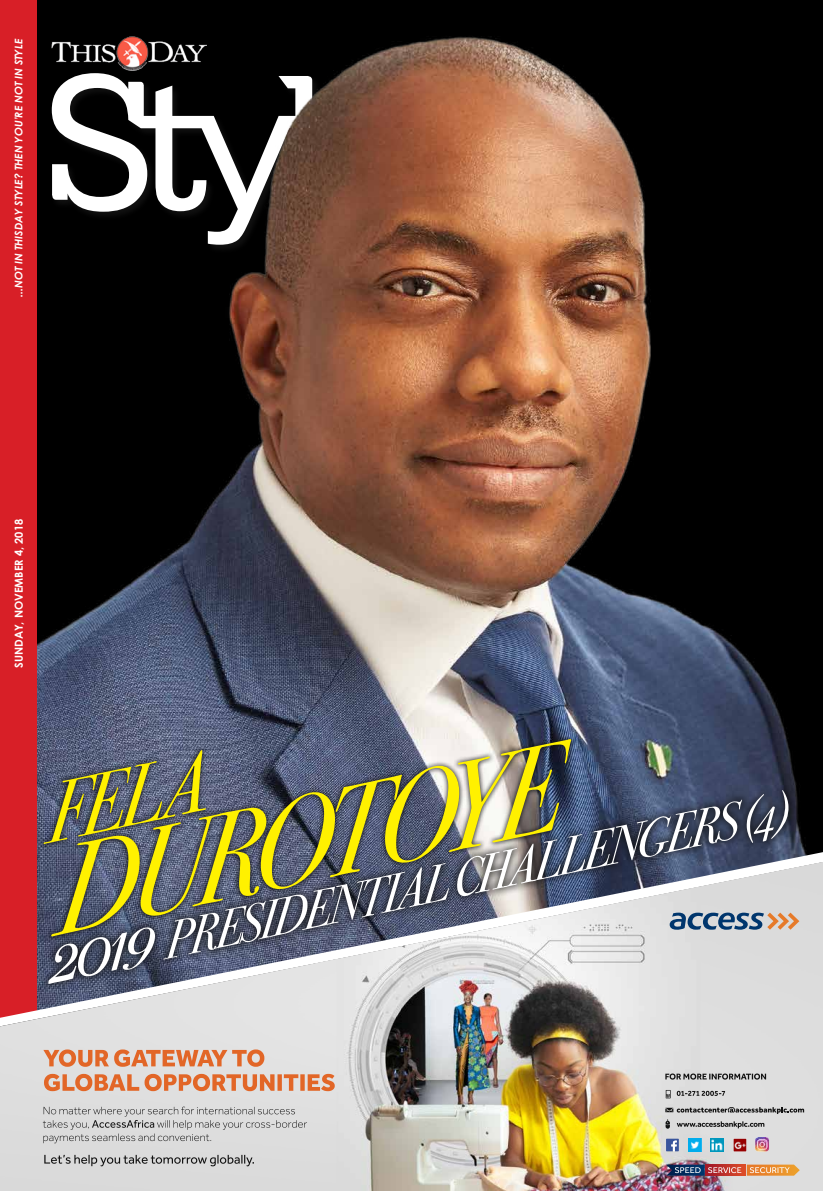
<style>
.page{position:relative;width:823px;height:1191px;background:#fff}
.page>*{position:absolute;margin:0;border:0;box-sizing:border-box;transform-origin:0 0}
.t1{font:italic 123px "Bodoni Svty Two OSITCTT Book It";color:#fff100;scale:.93 1}
.t2{font:italic 82.9px "Bodoni Svty Two OSITCTT Book It";color:#fff100;scale:.93 1}
.t3{font:italic 51.5px "Bodoni Svty Two OSITCTT Book It";color:#fff;scale:.93 1}
.t4{font:700 11px "Century Gothic";color:#fff}
.t5{font:italic 700 10.5px "Century Gothic";color:#fff}
.s1{font-size:81.2px}
</style>
<div class="page">
<img style="left:37px;top:2px;width:785px;height:850px">
<div style="left:0;top:0;width:37px;height:1035px;background:#d81f27"></div>
<img style="left:52px;top:36px;width:155px;height:35px">
<div style="left:39px;top:781px;width:758px;height:211px;background:#121212;opacity:.85"></div>
<div style="left:38px;top:733px;width:538px;height:209px;background:#121212;opacity:.92"></div>
<svg style="left:37px;top:852px;width:785px;height:10px;background:#4c5266"></svg>
<svg style="left:37px;top:862px;width:650px;height:97px;background:#444a5d"></svg>
<div style="left:687px;top:862px;width:135px;height:329px;background:#ddd"></div>
<img style="left:315px;top:886px;width:384px;height:305px">
<img style="left:0;top:959px;width:336px;height:232px">
<img style="left:679px;top:1134px;width:56px;height:57px">
<svg style="left:665px;top:1164px;width:134px;height:11px"></svg>
<svg style="left:665px;top:1090px;width:5px;height:8px"></svg>
<svg style="left:676px;top:1090px;width:48px;height:6px"></svg>
<svg style="left:665px;top:1107px;width:138px;height:21px;background:#b4b4b4"></svg>
<svg style="left:710px;top:1138px;width:13px;height:13px"></svg>
<svg style="left:665px;top:1138px;width:13px;height:13px"></svg>
<svg style="left:688px;top:1138px;width:13px;height:13px"></svg>
<img style="left:753px;top:1137px;width:15px;height:14px">
<svg style="left:665px;top:1073px;width:100px;height:6px"></svg>
<svg style="left:732px;top:1138px;width:13px;height:13px"></svg>
<svg style="left:669px;top:912px;width:129px;height:18px;background:#8e96a2"></svg>
<svg style="left:43px;top:1049px;width:291px;height:42px;background:#e1b199"></svg>
<svg style="left:44px;top:1154px;width:210px;height:12px;background:#afafaf"></svg>
<svg style="left:43px;top:1106px;width:264px;height:37px;background:#cacaca"></svg>
<p class="t5" style="left:12px;top:296px;width:259px;rotate:-90deg">...NOT IN THISDAY STYLE? THEN YOU’RE NOT IN STYLE</p>
<p class="t4" style="left:12px;top:668px;width:150px;rotate:-90deg">SUNDAY, NOVEMBER 4, 2018</p>
<h1 class="t1" style="left:34px;top:821px;width:556px;rotate:-12deg">DUROTOYE</h1>
<h2 class="t2" style="left:32px;top:766px;width:177px;rotate:-12deg">FELA</h2>
<h3 class="t3" style="left:41px;top:935px;width:813px;rotate:-12deg"><span class="s1">201</span><sup>9</sup> PRESIDENTIAL CHALLENGERS (4)</h3>
</div>
